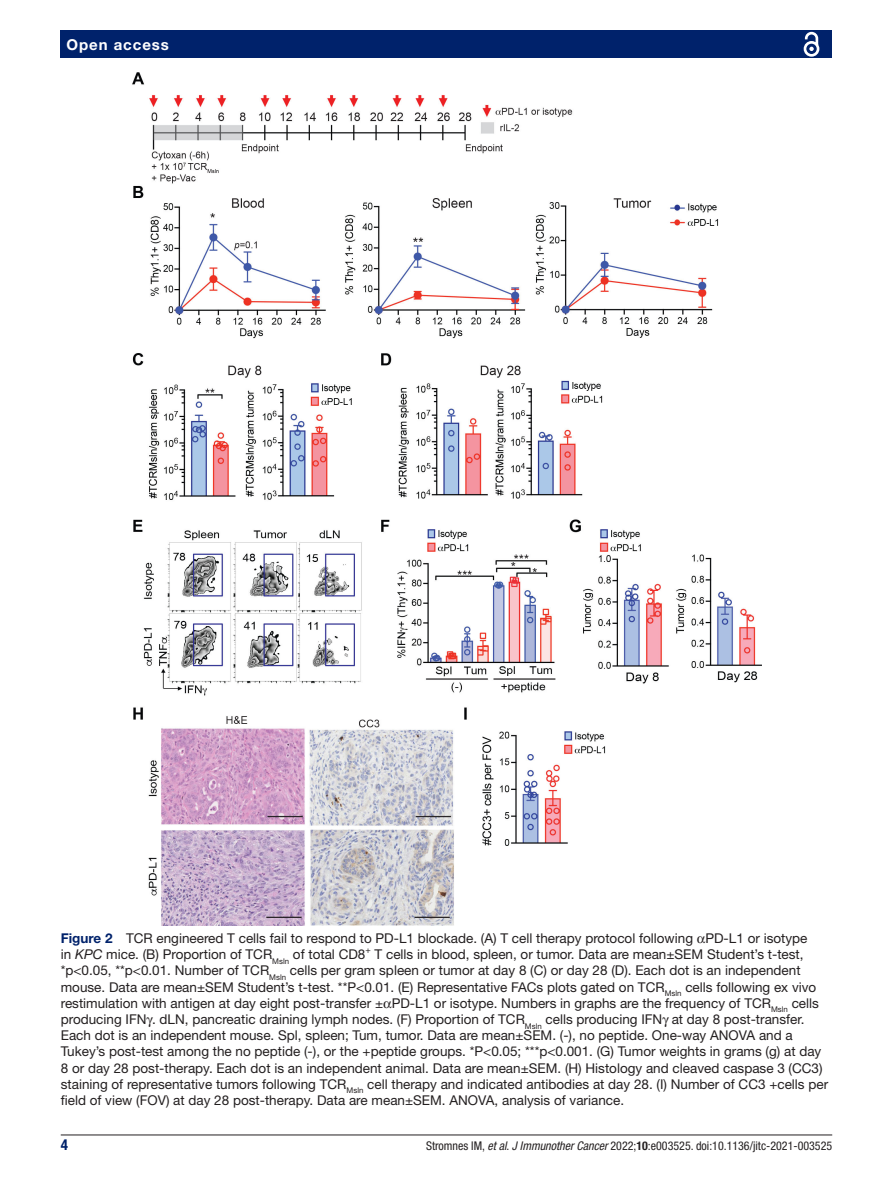
<style>
.page{position:relative;width:893px;height:1191px;background:#fff}
.page>*{position:absolute;margin:0;border:0;box-sizing:border-box;transform-origin:0 0}
.t1{font:700 15px "Helvetica Neue LT Std";letter-spacing:.065em;color:#fff}
.t2{font:700 condensed 15px "Helvetica Neue LT Std";color:#00226b}
.t3{font:13.5px/16.2px "Helvetica Neue LT Std";color:#231f20}
.t4{font:condensed 12px "Helvetica Neue LT Std";color:#231f20}
.t5{font:9px "Helvetica Neue LT Std";color:#231f20}
.s1{font-weight:700;color:#00226b}
.s2{font-style:italic}
.s3{font-weight:700}
</style>
<div class="page">
<hr style="left:61px;top:1134px;width:771px;height:1px;background:#231f20">
<div style="left:61px;top:31px;width:771px;height:27px;background:#00226b"></div>
<svg style="left:803px;top:31px;width:17px;height:26px"></svg>
<img style="left:132px;top:73px;width:630px;height:852px">
<p class="t1" style="left:66px;top:35px;width:104px">Open access</p>
<p class="t3" style="left:61px;top:930px;width:748px"><span class="s1">Figure 2</span> TCR engineered T cells fail to respond to PD-L1 blockade. (A) T cell therapy protocol following PD-L1 or isotype in <span class="s2">KPC</span> mice. (B) Proportion of TCR<sub>Msln</sub> of total CD8</p>
<p class="t5" style="left:365px;top:944px;width:7px">+</p>
<p class="t3" style="left:61px;top:946px;width:769px;text-indent:314px">T cells in blood, spleen, or tumor. Data are mean±SEM Student’s t-test, *p&lt;0.05, **p&lt;0.01. Number of TCR<sub>Msln</sub> cells per gram spleen or tumor at day 8 (C) or day 28 (D). Each dot is an independent mouse. Data are mean±SEM Student’s t-test. **P&lt;0.01. (E) Representative FACs plots gated on TCR<sub>Msln</sub> cells following ex vivo restimulation with antigen at day eight post-transfer ± PD-L1 or isotype. Numbers in graphs are the frequency of TCR<sub>Msln</sub> cells producing IFN . dLN, pancreatic draining lymph nodes. (F) Proportion of TCR<sub>Msln</sub> cells producing IFN at day 8 post-transfer.<br>Each dot is an independent mouse. Spl, spleen; Tum, tumor. Data are mean±SEM. (-), no peptide. One-way ANOVA and a Tukey’s post-test among the no peptide (-), or the +peptide groups. *P&lt;0.05; ***p&lt;0.001. (G) Tumor weights in grams (g) at day 8 or day 28 post-therapy. Each dot is an independent animal. Data are mean±SEM. (H) Histology and cleaved caspase 3 (CC3) staining of representative tumors following TCR<sub>Msln</sub> cell therapy and indicated antibodies at day 28. (I) Number of CC3 +cells per field of view (FOV) at day 28 post-therapy. Data are mean±SEM. ANOVA, analysis of variance.</p>
<p class="t2" style="left:61px;top:1135px;width:9px">4</p>
<p class="t4" style="left:426px;top:1138px;width:408px">Stromnes IM, <span class="s2">et al</span>. <span class="s2">J Immunother Cancer</span> 2022;<span class="s3">10</span>:e003525. doi:10.1136/jitc-2021-003525</p>
</div>
